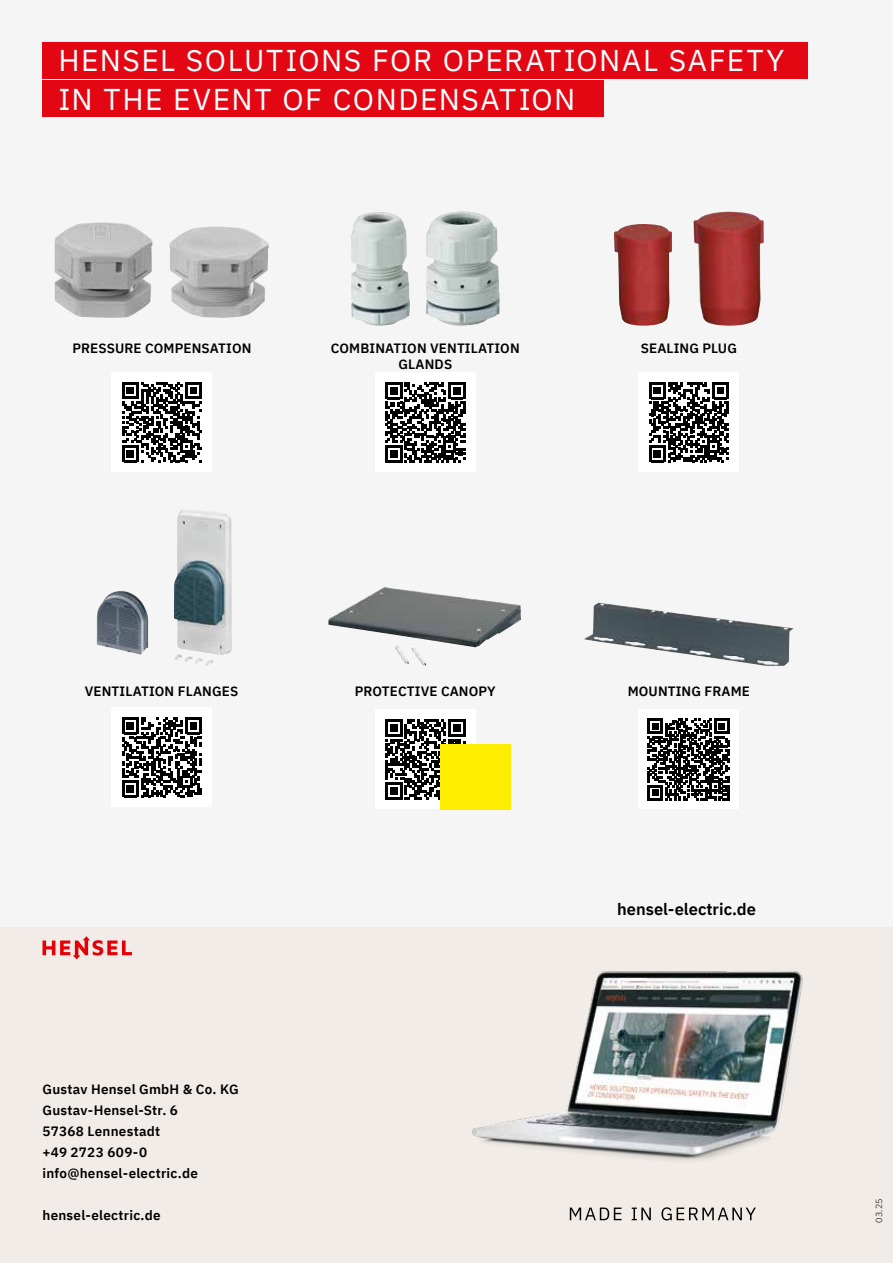
<style>
.page{position:relative;width:893px;height:1263px;background:#f6f5f5}
.page>*{position:absolute;margin:0;border:0;box-sizing:border-box;transform-origin:0 0}
.t1{font:30px/38.2px "IBM Plex Sans";letter-spacing:.055em;color:#fff}
.t2{font:600 16.5px "IBM Plex Sans";color:#000}
.t3{font:600 13.5px/21px "IBM Plex Sans";letter-spacing:.01em;color:#000;text-align:center}
.t4{font:300 9px "IBM Plex Sans";color:#000}
</style>
<div class="page">
<div style="left:0;top:928px;width:893px;height:335px;background:#f1ece7"></div>
<div style="left:43px;top:43px;width:765px;height:36px;background:#e30613"></div>
<div style="left:43px;top:81px;width:561px;height:36px;background:#e30613"></div>
<div style="left:112px;top:372px;width:100px;height:100px;background:#fff"></div>
<svg style="left:122px;top:382px;width:80px;height:80px"></svg>
<svg style="left:570px;top:1207px;width:51px;height:13px"></svg>
<svg style="left:632px;top:1207px;width:19px;height:13px"></svg>
<svg style="left:661px;top:1207px;width:95px;height:13px"></svg>
<img style="left:351px;top:212px;width:59px;height:114px">
<img style="left:426px;top:211px;width:74px;height:115px">
<img style="left:55px;top:222px;width:97px;height:96px">
<img style="left:169px;top:227px;width:100px;height:91px">
<img style="left:614px;top:224px;width:58px;height:102px">
<img style="left:693px;top:212px;width:71px;height:114px">
<img style="left:328px;top:587px;width:194px;height:79px">
<img style="left:584px;top:603px;width:209px;height:63px">
<div style="left:375px;top:373px;width:101px;height:99px;background:#fff"></div>
<svg style="left:385px;top:382px;width:80px;height:80px"></svg>
<div style="left:638px;top:372px;width:101px;height:100px;background:#fff"></div>
<svg style="left:649px;top:382px;width:80px;height:80px"></svg>
<div style="left:112px;top:708px;width:100px;height:99px;background:#fff"></div>
<svg style="left:122px;top:717px;width:80px;height:80px"></svg>
<div style="left:375px;top:710px;width:101px;height:99px;background:#fff"></div>
<svg style="left:385px;top:719px;width:80px;height:80px"></svg>
<div style="left:638px;top:710px;width:101px;height:99px;background:#fff"></div>
<svg style="left:648px;top:718px;width:81px;height:82px"></svg>
<img style="left:453px;top:927px;width:378px;height:234px">
<img style="left:97px;top:591px;width:51px;height:64px">
<img style="left:174px;top:510px;width:58px;height:156px">
<div style="left:441px;top:744px;width:70px;height:65px;background:#ffed00"></div>
<svg style="left:43px;top:936px;width:89px;height:23px"></svg>
<h1 class="t1" style="left:58px;top:39px;width:727px">HENSEL SOLUTIONS FOR OPERATIONAL SAFETY<br>IN THE EVENT OF CONDENSATION</h1>
<p class="t3" style="left:72px;top:336px;width:181px">PRESSURE COMPENSATION</p>
<p class="t3" style="left:331px;top:339px;width:190px;line-height:16.2px">COMBINATION VENTILATION<br>GLANDS</p>
<p class="t3" style="left:641px;top:336px;width:98px">SEALING PLUG</p>
<p class="t3" style="left:85px;top:680px;width:155px">VENTILATION FLANGES</p>
<p class="t3" style="left:355px;top:680px;width:142px">PROTECTIVE CANOPY</p>
<p class="t3" style="left:628px;top:680px;width:124px">MOUNTING FRAME</p>
<p class="t3" style="left:43px;top:1078px;width:198px;text-align:left">Gustav Hensel GmbH &amp; Co. KG<br>Gustav-Hensel-Str. 6<br>57368 Lennestadt<br>+49 2723 609-0 info@hensel-electric.de</p>
<p class="t3" style="left:43px;top:1204px;width:120px">hensel-electric.de</p>
<p class="t2" style="left:617px;top:896px;width:140px">hensel-electric.de</p>
<p class="t4" style="left:872px;top:1222px;width:25px;rotate:-90deg">03.25</p>
</div>
